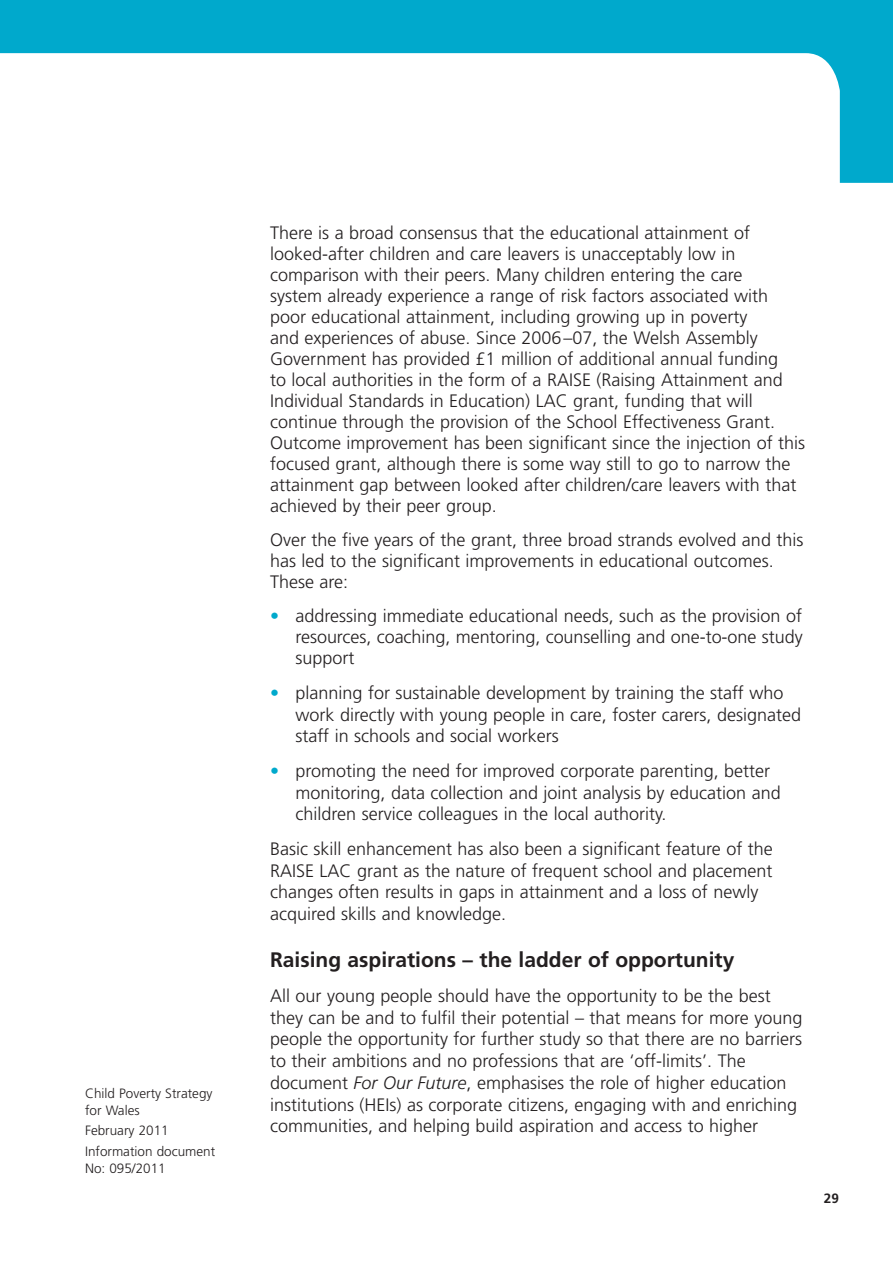
<style>
.page{position:relative;width:893px;height:1263px;background:#fff}
.page>*{position:absolute;margin:0;border:0;box-sizing:border-box;transform-origin:0 0}
.t1{font:700 21px "Frutiger LT";color:#231f20}
.t2{font:300 18px/21px "Frutiger LT";color:#231f20}
.t3{font:300 13.5px/16.5px "Frutiger LT";color:#231f20}
.t4{font:700 13.5px "Frutiger LT";color:#231f20}
.s1{color:#00a9cc}
.s2{font-style:italic}
</style>
<div class="page">
<svg style="left:0;top:0;width:893px;height:183px"></svg>
<p class="t3" style="left:85px;top:1085px;width:129px">Child Poverty Strategy for Wales</p>
<p class="t3" style="left:85px;top:1120px;width:132px;line-height:20.7px">February 2011<br>Information document</p>
<p class="t3" style="left:85px;top:1160px;width:82px">No: 095/2011</p>
<p class="t2" style="left:270px;top:222px;width:537px">There is a broad consensus that the educational attainment of looked-after children and care leavers is unacceptably low in comparison with their peers. Many children entering the care<br>system already experience a range of risk factors associated with poor educational attainment, including growing up in poverty<br>and experiences of abuse. Since 2006–07, the Welsh Assembly Government has provided £1 million of additional annual funding<br>to local authorities in the form of a RAISE (Raising Attainment and Individual Standards in Education) LAC grant, funding that will continue through the provision of the School Effectiveness Grant.<br>Outcome improvement has been significant since the injection of this focused grant, although there is some way still to go to narrow the attainment gap between looked after children/care leavers with that achieved by their peer group.</p>
<p class="t2" style="left:270px;top:529px;width:535px">Over the five years of the grant, three broad strands evolved and this has led to the significant improvements in educational outcomes.<br>These are:</p>
<p class="t2" style="left:296px;top:605px;width:509px;text-align:justify;text-indent:-26px"><span class="s1">•</span> addressing immediate educational needs, such as the provision of resources, coaching, mentoring, counselling and one-to-one study support</p>
<p class="t2" style="left:296px;top:682px;width:507px;line-height:21.8px;text-indent:-26px"><span class="s1">•</span> planning for sustainable development by training the staff who work directly with young people in care, foster carers, designated staff in schools and social workers</p>
<p class="t2" style="left:296px;top:760px;width:487px;line-height:21.8px;text-indent:-26px"><span class="s1">•</span> promoting the need for improved corporate parenting, better monitoring, data collection and joint analysis by education and children service colleagues in the local authority.</p>
<p class="t2" style="left:270px;top:838px;width:504px;line-height:21.8px">Basic skill enhancement has also been a significant feature of the RAISE LAC grant as the nature of frequent school and placement changes often results in gaps in attainment and a loss of newly acquired skills and knowledge.</p>
<p class="t1" style="left:270px;top:948px;width:466px">Raising aspirations – the ladder of opportunity</p>
<p class="t2" style="left:270px;top:985px;width:534px;line-height:21.8px">All our young people should have the opportunity to be the best they can be and to fulfil their potential – that means for more young people the opportunity for further study so that there are no barriers to their ambitions and no professions that are ‘off-limits’. The document <span class="s2">For Our Future</span>, emphasises the role of higher education institutions (HEIs) as corporate citizens, engaging with and enriching communities, and helping build aspiration and access to higher</p>
<p class="t4" style="left:824px;top:1190px;width:17px">29</p>
</div>
